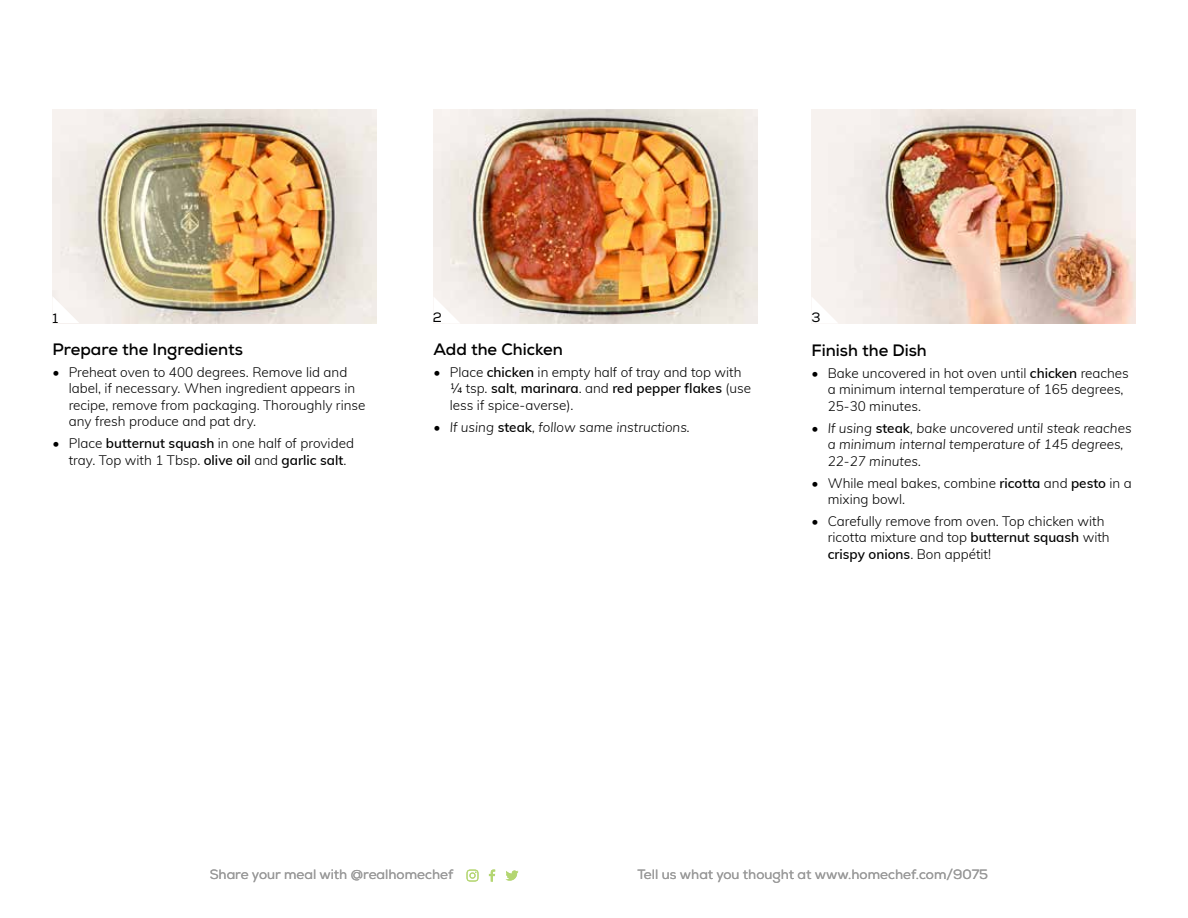
<style>
.page{position:relative;width:1188px;height:918px;background:#fff}
.page>*{position:absolute;margin:0;border:0;box-sizing:border-box;transform-origin:0 0}
.t1{font:700 16.5px "Nexa";color:#000}
.t2{font:300 13.5px/16.5px "Muli";color:#000}
.t3{font:italic 300 13.5px/16.5px "Muli";color:#000}
.t4{font:13.5px "Nexa";color:#9a9a9a}
.t5{font:13.5px "Nexa";color:#000}
.s1{font-weight:600}
.s2{font-style:normal}
.s3{font-weight:600;font-style:normal}
</style>
<div class="page">
<svg style="left:489px;top:870px;width:6px;height:12px"></svg>
<svg style="left:466px;top:870px;width:13px;height:12px"></svg>
<svg style="left:506px;top:871px;width:12px;height:10px"></svg>
<img style="left:812px;top:110px;width:324px;height:213px">
<img style="left:52px;top:110px;width:324px;height:213px">
<img style="left:434px;top:110px;width:324px;height:213px">
<svg style="left:52px;top:296px;width:27px;height:27px"></svg>
<svg style="left:434px;top:297px;width:27px;height:27px"></svg>
<svg style="left:812px;top:297px;width:27px;height:27px"></svg>
<p class="t5" style="left:52px;top:310px;width:7px">1</p>
<p class="t5" style="left:433px;top:309px;width:11px">2</p>
<p class="t5" style="left:812px;top:309px;width:11px">3</p>
<p class="t1" style="left:53px;top:339px;width:192px">Prepare the Ingredients</p>
<p class="t2" style="left:69px;top:363px;width:298px;text-indent:-16px">• Preheat oven to 400 degrees. Remove lid and label, if necessary. When ingredient appears in recipe, remove from packaging. Thoroughly rinse any fresh produce and pat dry.</p>
<p class="t2" style="left:69px;top:434px;width:287px;text-indent:-16px">• Place <span class="s1">butternut squash</span> in one half of provided tray. Top with 1 Tbsp. <span class="s1">olive oil</span> and <span class="s1">garlic salt</span>.</p>
<p class="t1" style="left:434px;top:339px;width:131px">Add the Chicken</p>
<p class="t2" style="left:450px;top:363px;width:303px;text-indent:-16px">• Place <span class="s1">chicken</span> in empty half of tray and top with ¼ tsp. <span class="s1">salt</span>, <span class="s1">marinara</span>. and <span class="s1">red pepper flakes</span> (use less if spice-averse).</p>
<p class="t3" style="left:434px;top:418px;width:258px"><span class="s2">•</span> If using <span class="s3">steak</span>, follow same instructions.</p>
<p class="t1" style="left:812px;top:340px;width:117px">Finish the Dish</p>
<p class="t2" style="left:828px;top:364px;width:303px;text-indent:-16px">• Bake uncovered in hot oven until <span class="s1">chicken</span> reaches a minimum internal temperature of 165 degrees,<br>25-30 minutes.</p>
<p class="t3" style="left:828px;top:419px;width:305px;text-indent:-16px"><span class="s2">•</span> If using <span class="s3">steak</span>, bake uncovered until steak reaches a minimum internal temperature of 145 degrees,<br>22-27 minutes.</p>
<p class="t2" style="left:828px;top:474px;width:306px;text-indent:-16px">• While meal bakes, combine <span class="s1">ricotta</span> and <span class="s1">pesto</span> in a mixing bowl.</p>
<p class="t2" style="left:828px;top:512px;width:284px;text-indent:-16px">• Carefully remove from oven. Top chicken with ricotta mixture and top <span class="s1">butternut squash</span> with <span class="s1">crispy onions</span>. Bon appétit!</p>
<p class="t4" style="left:210px;top:867px;width:245px">Share your meal with @realhomechef</p>
<p class="t4" style="left:638px;top:867px;width:352px">Tell us what you thought at www.homechef.com/9075</p>
</div>
